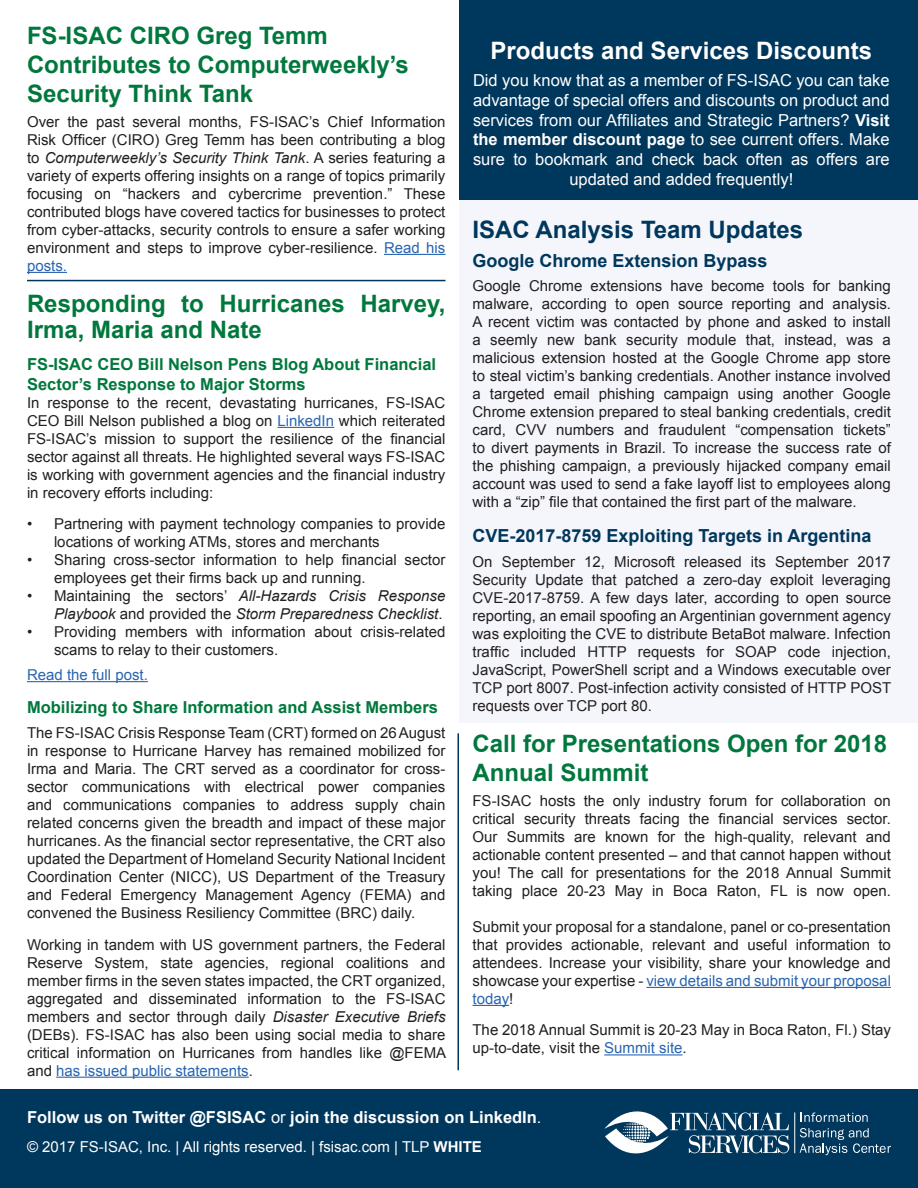
<style>
.page{position:relative;width:918px;height:1188px;background:#fff}
.page>*{position:absolute;margin:0;border:0;box-sizing:border-box;transform-origin:0 0}
.t1{font:700 24px/28.8px "Arial";color:#00783d}
.t2{font:700 24px "Arial";color:#fff}
.t3{font:700 24px "Arial";color:#00375c}
.t4{font:700 18px "Arial";color:#00375c}
.t5{font:16.5px/19.8px "Arial";color:#fff;text-align:center}
.t6{font:700 16.5px/19.8px "Arial";color:#00783d}
.t7{font:700 16.5px "Arial";color:#fff}
.t8{font:15px/18px "Arial";color:#231f20;text-align:justify}
.t9{font:italic 15px/18px "Arial";color:#231f20;text-align:right}
.t10{font:15px "Arial";color:#fff}
.t11{font:15px "Arial";color:#2865b1}
.s1{font-style:italic}
.s2{color:#2865b1}
.s3{font-style:normal}
.s4{font-weight:700}
.s5{font-weight:400}
</style>
<div class="page">
<div style="left:0;top:1089px;width:918px;height:99px;background:#00375c"></div>
<svg style="left:604px;top:1111px;width:185px;height:43px"></svg>
<svg style="left:801px;top:1113px;width:67px;height:9px"></svg>
<svg style="left:800px;top:1128px;width:91px;height:27px"></svg>
<hr style="left:277px;top:427px;width:57px;height:1px;background:#2865b1">
<hr style="left:27px;top:681px;width:121px;height:1px;background:#2865b1">
<hr style="left:56px;top:1077px;width:193px;height:1px;background:#2865b1">
<div style="left:459px;top:187px;width:459px;height:536px;background:#f5f6fb"></div>
<hr style="left:458px;top:733px;width:1px;height:337px;background:#00375c">
<div style="left:459px;top:0;width:459px;height:200px;background:#00375c"></div>
<hr style="left:27px;top:280px;width:419px;height:1px;background:#00375c">
<hr style="left:384px;top:254px;width:61px;height:1px;background:#2865b1">
<hr style="left:27px;top:272px;width:40px;height:1px;background:#2865b1">
<hr style="left:646px;top:987px;width:245px;height:1px;background:#2865b1">
<hr style="left:472px;top:1005px;width:37px;height:1px;background:#2865b1">
<hr style="left:604px;top:1054px;width:79px;height:1px;background:#2865b1">
<h1 class="t1" style="left:27px;top:22px;width:383px">FS-ISAC CIRO Greg Temm<br>Contributes to Computerweekly’s<br>Security Think Tank</h1>
<p class="t8" style="left:27px;top:113px;width:420px">Over the past several months, FS-ISAC’s Chief Information Risk Officer (CIRO) Greg Temm has been contributing a blog to <span class="s1">Computerweekly’s Security Think Tank</span>. A series featuring a variety of experts offering insights on a range of topics primarily focusing on “hackers and cybercrime prevention.” These contributed blogs have covered tactics for businesses to protect from cyber-attacks, security controls to ensure a safer working environment and steps to improve cyber-resilience. <span class="s2">Read his posts.</span></p>
<h1 class="t1" style="left:27px;top:292px;width:420px;line-height:26px">Responding to Hurricanes Harvey,<br>Irma, Maria and Nate</h1>
<p class="t6" style="left:27px;top:355px;width:411px">FS-ISAC CEO Bill Nelson Pens Blog About Financial<br>Sector’s Response to Major Storms</p>
<p class="t8" style="left:27px;top:394px;width:420px">In response to the recent, devastating hurricanes, FS-ISAC CEO Bill Nelson published a blog on <span class="s2">LinkedIn</span> which reiterated FS-ISAC’s mission to support the resilience of the financial sector against all threats. He highlighted several ways FS-ISAC is working with government agencies and the financial industry in recovery efforts including:</p>
<p class="t8" style="left:54px;top:515px;width:393px;text-indent:-27px">• Partnering with payment technology companies to provide locations of working ATMs, stores and merchants</p>
<p class="t8" style="left:54px;top:551px;width:393px;text-indent:-27px">• Sharing cross-sector information to help financial sector employees get their firms back up and running.</p>
<p class="t9" style="left:27px;top:587px;width:420px"><span class="s3">• Maintaining the sectors’</span> All-Hazards Crisis Response<br>Playbook <span class="s3">and provided the</span> Storm Preparedness Checklist<span class="s3">.</span></p>
<p class="t8" style="left:54px;top:623px;width:393px;text-indent:-27px">• Providing members with information about crisis-related scams to relay to their customers.</p>
<p class="t11" style="left:27px;top:665px;width:122px">Read the full post.</p>
<p class="t6" style="left:27px;top:698px;width:412px">Mobilizing to Share Information and Assist Members</p>
<p class="t8" style="left:27px;top:724px;width:420px">The FS-ISAC Crisis Response Team (CRT) formed on 26 August in response to Hurricane Harvey has remained mobilized for Irma and Maria. The CRT served as a coordinator for cross&shy;sector communications with electrical power companies and communications companies to address supply chain related concerns given the breadth and impact of these major hurricanes. As the financial sector representative, the CRT also updated the Department of Homeland Security National Incident Coordination Center (NICC), US Department of the Treasury and Federal Emergency Management Agency (FEMA) and convened the Business Resiliency Committee (BRC) daily.</p>
<p class="t8" style="left:27px;top:936px;width:421px">Working in tandem with US government partners, the Federal Reserve System, state agencies, regional coalitions and member firms in the seven states impacted, the CRT organized, aggregated and disseminated information to the FS-ISAC members and sector through daily <span class="s1">Disaster Executive Briefs </span>(DEBs). FS-ISAC has also been using social media to share critical information on Hurricanes from handles like @FEMA and <span class="s2">has issued public statements</span>.</p>
<h1 class="t2" style="left:491px;top:35px;width:383px">Products and Services Discounts</h1>
<p class="t5" style="left:473px;top:70px;width:418px">Did you know that as a member of FS-ISAC you can take advantage of special offers and discounts on product and services from our Affiliates and Strategic Partners? <span class="s4">Visit the member discount page</span> to see current offers. Make sure to bookmark and check back often as offers are updated and added frequently!</p>
<h1 class="t3" style="left:472px;top:214px;width:332px">ISAC Analysis Team Updates</h1>
<p class="t4" style="left:472px;top:248px;width:297px">Google Chrome Extension Bypass</p>
<p class="t8" style="left:472px;top:277px;width:420px">Google Chrome extensions have become tools for banking malware, according to open source reporting and analysis.<br>A recent victim was contacted by phone and asked to install a seemly new bank security module that, instead, was a malicious extension hosted at the Google Chrome app store to steal victim’s banking credentials. Another instance involved a targeted email phishing campaign using another Google Chrome extension prepared to steal banking credentials, credit card, CVV numbers and fraudulent “compensation tickets” to divert payments in Brazil. To increase the success rate of the phishing campaign, a previously hijacked company email account was used to send a fake layoff list to employees along with a “zip” file that contained the first part of the malware.</p>
<p class="t4" style="left:472px;top:524px;width:401px">CVE-2017-8759 Exploiting Targets in Argentina</p>
<p class="t8" style="left:472px;top:553px;width:420px">On September 12, Microsoft released its September 2017<br>Security Update that patched a zero-day exploit leveraging CVE-2017-8759. A few days later, according to open source reporting, an email spoofing an Argentinian government agency was exploiting the CVE to distribute BetaBot malware. Infection traffic included HTTP requests for SOAP code injection, JavaScript, PowerShell script and a Windows executable over TCP port 8007. Post-infection activity consisted of HTTP POST requests over TCP port 80.</p>
<h1 class="t1" style="left:472px;top:730px;width:416px">Call for Presentations Open for 2018<br>Annual Summit</h1>
<p class="t8" style="left:472px;top:792px;width:420px">FS-ISAC hosts the only industry forum for collaboration on critical security threats facing the financial services sector.<br>Our Summits are known for the high-quality, relevant and actionable content presented – and that cannot happen without you! The call for presentations for the 2018 Annual Summit taking place 20-23 May in Boca Raton, FL is now open.</p>
<p class="t8" style="left:472px;top:918px;width:420px">Submit your proposal for a standalone, panel or co-presentation that provides actionable, relevant and useful information to attendees. Increase your visibility, share your knowledge and showcase your expertise - <span class="s2">view details and submit your proposal today</span>!</p>
<p class="t8" style="left:472px;top:1021px;width:420px">The 2018 Annual Summit is 20-23 May in Boca Raton, Fl.) Stay up-to-date, visit the <span class="s2">Summit site</span>.</p>
<p class="t7" style="left:27px;top:1107px;width:516px">Follow us on Twitter @FSISAC <span class="s5">or</span> join the discussion on LinkedIn<span class="s5">.</span></p>
<p class="t10" style="left:27px;top:1137px;width:456px">© 2017 FS-ISAC, Inc. | All rights reserved. | fsisac.com | TLP <span class="s4">WHITE</span></p>
</div>
